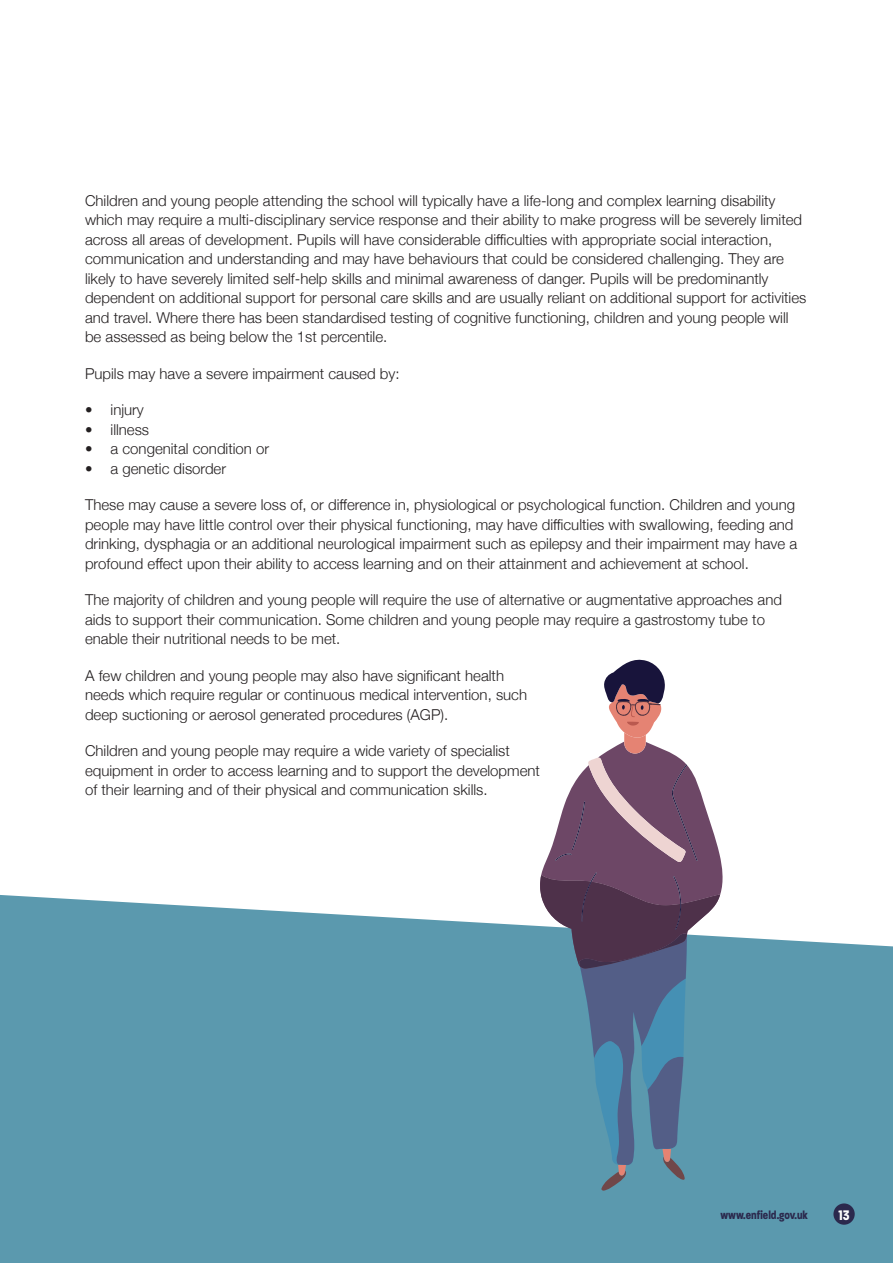
<style>
.page{position:relative;width:893px;height:1263px;background:#fff}
.page>*{position:absolute;margin:0;border:0;box-sizing:border-box;transform-origin:0 0}
.Body_copy__4mm{font:300 15px/19.5px "Helvetica Neue";color:#231f20}
.t1{font:700 15px "Paralucent Condensed";color:#fff}
.t2{font:700 12px "Paralucent Condensed";color:#2b294d}
</style>
<div class="page">
<div style="left:0;top:753px;width:893px;height:510px;background:#5b99ae"></div>
<svg style="left:0;top:753px;width:893px;height:193px;background:#e7f0f3"></svg>
<svg style="left:539px;top:659px;width:185px;height:532px"></svg>
<div style="left:833px;top:1203px;width:22px;height:22px;background:#2b294d;border-radius:50%"></div>
<p class="Body_copy__4mm" style="left:85px;top:190px;width:723px">Children and young people attending the school will typically have a life-long and complex learning disability which may require a multi-disciplinary service response and their ability to make progress will be severely limited across all areas of development. Pupils will have considerable difficulties with appropriate social interaction, communication and understanding and may have behaviours that could be considered challenging. They are likely to have severely limited self-help skills and minimal awareness of danger. Pupils will be predominantly dependent on additional support for personal care skills and are usually reliant on additional support for activities and travel. Where there has been standardised testing of cognitive functioning, children and young people will be assessed as being below the 1st percentile.</p>
<p class="Body_copy__4mm" style="left:85px;top:363px;width:316px">Pupils may have a severe impairment caused by:</p>
<p class="Body_copy__4mm" style="left:85px;top:399px;width:60px">• injury</p>
<p class="Body_copy__4mm" style="left:85px;top:419px;width:66px">• illness</p>
<p class="Body_copy__4mm" style="left:85px;top:438px;width:186px">• a congenital condition or</p>
<p class="Body_copy__4mm" style="left:85px;top:458px;width:143px">• a genetic disorder</p>
<p class="Body_copy__4mm" style="left:85px;top:494px;width:714px">These may cause a severe loss of, or difference in, physiological or psychological function. Children and young people may have little control over their physical functioning, may have difficulties with swallowing, feeding and drinking, dysphagia or an additional neurological impairment such as epilepsy and their impairment may have a profound effect upon their ability to access learning and on their attainment and achievement at school.</p>
<p class="Body_copy__4mm" style="left:85px;top:589px;width:698px">The majority of children and young people will require the use of alternative or augmentative approaches and aids to support their communication. Some children and young people may require a gastrostomy tube to enable their nutritional needs to be met.</p>
<p class="Body_copy__4mm" style="left:85px;top:665px;width:444px">A few children and young people may also have significant health needs which require regular or continuous medical intervention, such deep suctioning or aerosol generated procedures (AGP).</p>
<p class="Body_copy__4mm" style="left:85px;top:740px;width:456px">Children and young people may require a wide variety of specialist equipment in order to access learning and to support the development of their learning and of their physical and communication skills.</p>
<p class="t2" style="left:720px;top:1207px;width:89px">www.enfield.gov.uk</p>
<p class="t1" style="left:838px;top:1206px;width:13px">13</p>
</div>
